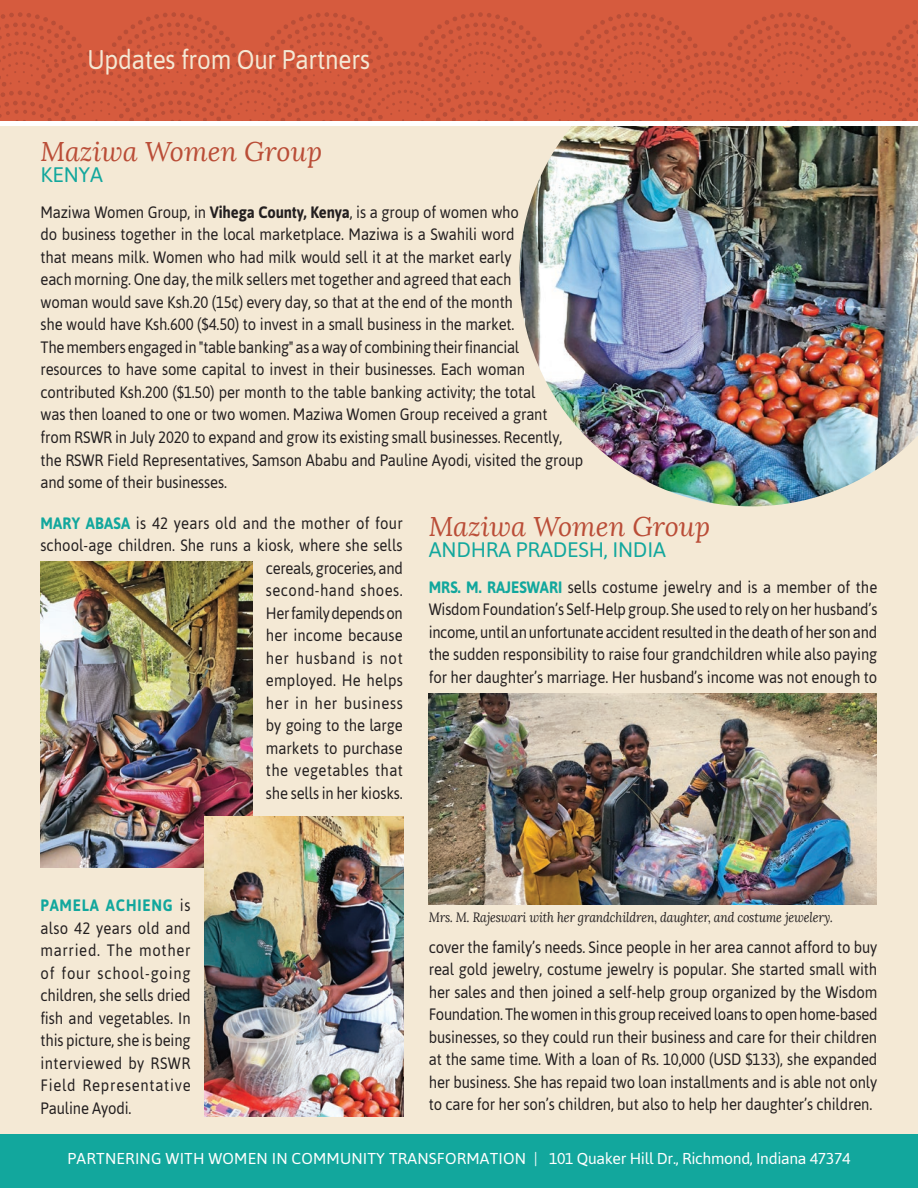
<style>
.page{position:relative;width:918px;height:1188px;background:#fff}
.page>*{position:absolute;margin:0;border:0;box-sizing:border-box;transform-origin:0 0}
.t1{font:italic 27px "Lora";color:#ba4d37}
.t2{font:27px "Asap";letter-spacing:-.01em;color:#f4e9d5;scale:.9 1}
.t3{font:21px "Asap";letter-spacing:-.01em;color:#12a79d}
.t4{font:16.5px/22.5px "Asap";letter-spacing:-.01em;color:#231f20;text-align:justify;scale:.9 1}
.t5{font:15.75px "Asap";letter-spacing:.01em;color:#fff}
.t6{font:italic 13.5px "Lora";letter-spacing:-.01em;color:#231f20;scale:.9 1}
.s1{font-weight:700}
.s2{font-weight:700;color:#12a79d}
.s3{font-style:inherit}
</style>
<div class="page">
<div style="left:0;top:122px;width:918px;height:1034px;background:#f4e9d5"></div>
<img style="left:519px;top:125px;width:399px;height:381px">
<div style="left:0;top:1134px;width:918px;height:54px;background:#12a79d"></div>
<div style="left:0;top:0;width:918px;height:122px;background:#d65b3e"></div>
<hr style="left:0;top:121px;width:918px;height:4px;background:#fff">
<img style="left:40px;top:562px;width:212px;height:306px">
<img style="left:204px;top:816px;width:200px;height:301px">
<img style="left:429px;top:693px;width:448px;height:211px">
<svg style="left:0;top:12px;width:918px;height:109px"></svg>
<h1 class="t2" style="left:87px;top:41px;width:315px">Updates from Our Partners</h1>
<h1 class="t1" style="left:40px;top:135px;width:283px">Maziwa Women Group</h1>
<p class="t3" style="left:41px;top:161px;width:64px">KENYA</p>
<p class="t4" style="left:40px;top:200px;width:605px;text-align:left">Maziwa Women Group, in <span class="s1">Vihega County, Kenya</span>, is a group of women who<br>do business together in the local marketplace. Maziwa is a Swahili word<br>that means milk. Women who had milk would sell it at the market early<br>each morning. One day, the milk sellers met together and agreed that each<br>woman would save Ksh.20 (15¢) every day, so that at the end of the month<br>she would have Ksh.600 ($4.50) to invest in a small business in the market.<br>The members engaged in "table banking" as a way of combining their financial resources to have some capital to invest in their businesses. Each woman contributed Ksh.200 ($1.50) per month to the table banking activity; the total<br>was then loaned to one or two women. Maziwa Women Group received a grant<br>from RSWR in July 2020 to expand and grow its existing small businesses. Recently, the RSWR Field Representatives, Samson Ababu and Pauline Ayodi, visited the group and some of their businesses.</p>
<p class="t4" style="left:40px;top:511px;width:404px;text-align:right"><span class="s2">MARY ABASA</span> is 42 years old and the mother of four school-age children. She runs a kiosk, where she sells cereals, groceries, and<br>second-hand shoes.<br>Her family depends on<br>her income because<br>her husband is not<br>employed. He helps<br>her in her business<br>by going to the large<br>markets to purchase<br>the vegetables that<br>she sells in her kiosks.</p>
<h1 class="t1" style="left:429px;top:510px;width:283px">Maziwa Women Group</h1>
<p class="t3" style="left:429px;top:536px;width:239px">ANDHRA PRADESH, INDIA</p>
<p class="t4" style="left:429px;top:575px;width:500px"><span class="s2">MRS. M. RAJESWARI</span> sells costume jewelry and is a member of the Wisdom Foundation’s Self-Help group. She used to rely on her husband’s income, until an unfortunate accident resulted in the death of her son and the sudden responsibility to raise four grandchildren while also paying for her daughter’s marriage. Her husband’s income was not enough to</p>
<p class="t4" style="left:40px;top:894px;width:168px"><span class="s2">PAMELA ACHIENG</span> is also 42 years old and married. The mother of four school-going children, she sells dried fish and vegetables. In this picture, she is being interviewed by RSWR Field Representative Pauline Ayodi.</p>
<p class="t6" style="left:429px;top:909px;width:450px">Mrs. M. Rajeswari with her grandchildren, daughter, and costume jewelery.</p>
<p class="t4" style="left:429px;top:935px;width:500px">cover the family’s needs. Since people in her area cannot afford to buy real gold jewelry, costume jewelry is popular. She started small with her sales and then joined a self-help group organized by the Wisdom Foundation. The women in this group received loans to open home-based businesses, so they could run their business and care for their children at the same time. With a loan of Rs. 10,000 (USD $133), she expanded her business. She has repaid two loan installments and is able not only to care for her son’s children, but also to help her daughter’s children.</p>
<p class="t5" style="left:68px;top:1148px;width:785px">PARTNERING WITH WOMEN IN COMMUNITY TRANSFORMATION <span class="s3">|</span> 101 Quaker Hill Dr., Richmond, Indiana 47374</p>
</div>
